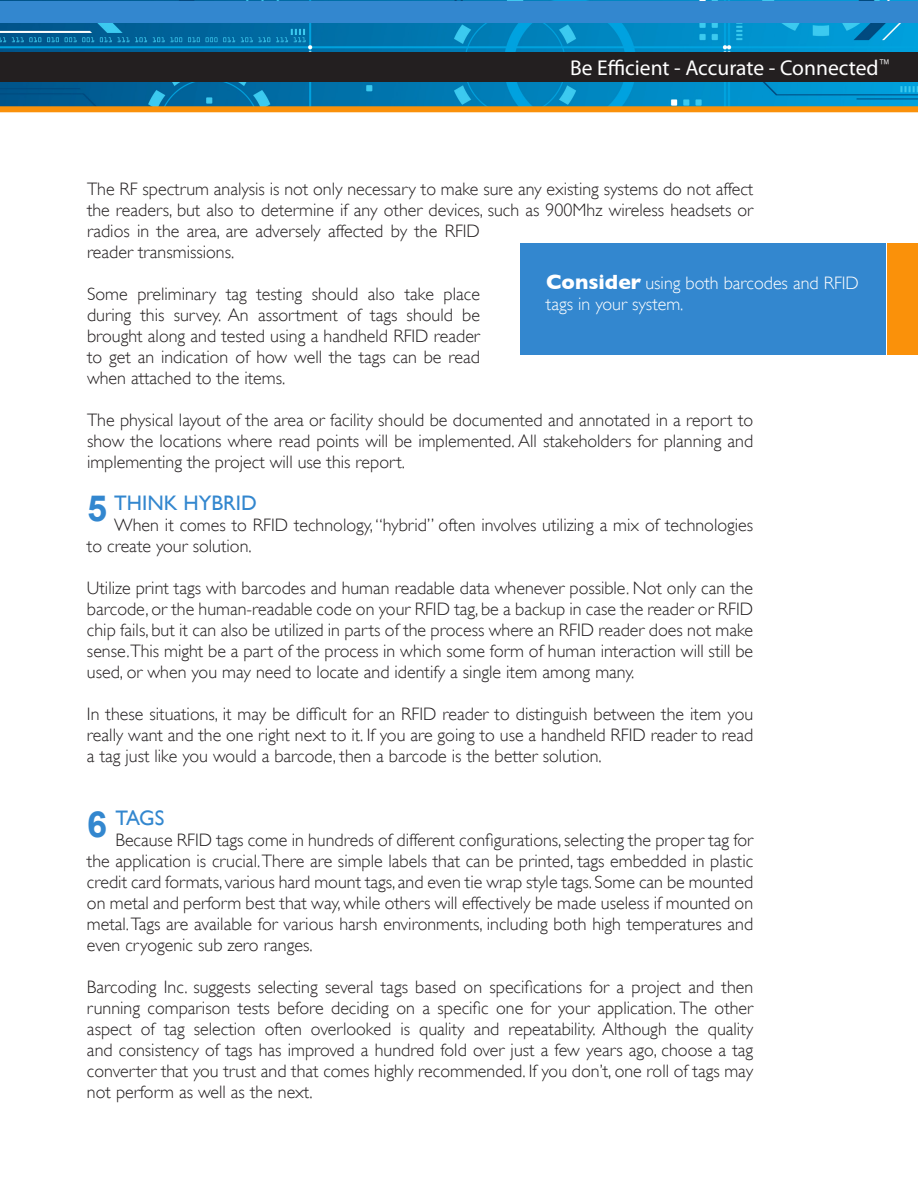
<style>
.page{position:relative;width:918px;height:1188px;background:#fff}
.page>*{position:absolute;margin:0;border:0;box-sizing:border-box;transform-origin:0 0}
.t1{font:700 36px "Arial";color:#3387cf}
.t2{font:21.45px "Myriad Pro";color:#fff}
.t3{font:21px "Gill Sans";color:#3387cf}
.t4{font:300 18px/21px "Gill Sans";color:#231f20;text-align:justify}
.t5{font:300 18px/21.6px "Gill Sans";color:#fff}
.s1{font-weight:700;font-size:21px}
</style>
<div class="page">
<img style="left:0;top:0;width:918px;height:106px">
<div style="left:0;top:52px;width:918px;height:30px;background:#231f20"></div>
<div style="left:0;top:1px;width:918px;height:22px;background:#3387cf"></div>
<div style="left:0;top:106px;width:918px;height:6px;background:#fa910a"></div>
<div style="left:520px;top:243px;width:366px;height:112px;background:#3387cf"></div>
<div style="left:887px;top:243px;width:31px;height:112px;background:#fa910a"></div>
<p class="t2" style="left:570px;top:54px;width:322px">Be Efficient - Accurate - Connected<sup>™</sup></p>
<p class="t4" style="left:87px;top:179px;width:668px;text-align:left">The RF spectrum analysis is not only necessary to make sure any existing systems do not affect the readers, but also to determine if any other devices, such as 900Mhz wireless headsets or radios in the area, are adversely affected by the RFID<br>reader transmissions.</p>
<p class="t4" style="left:87px;top:284px;width:395px">Some preliminary tag testing should also take place during this survey. An assortment of tags should be brought along and tested using a handheld RFID reader to get an indication of how well the tags can be read when attached to the items.</p>
<p class="t4" style="left:87px;top:410px;width:668px">The physical layout of the area or facility should be documented and annotated in a report to show the locations where read points will be implemented. All stakeholders for planning and implementing the project will use this report.</p>
<p class="t3" style="left:114px;top:491px;width:144px">THINK HYBRID</p>
<p class="t4" style="left:87px;top:515px;width:668px;text-indent:27px">When it comes to RFID technology, “hybrid” often involves utilizing a mix of technologies to create your solution.</p>
<p class="t4" style="left:87px;top:578px;width:668px">Utilize print tags with barcodes and human readable data whenever possible. Not only can the barcode, or the human-readable code on your RFID tag, be a backup in case the reader or RFID chip fails, but it can also be utilized in parts of the process where an RFID reader does not make sense.This might be a part of the process in which some form of human interaction will still be used, or when you may need to locate and identify a single item among many.</p>
<p class="t4" style="left:87px;top:704px;width:668px">In these situations, it may be difficult for an RFID reader to distinguish between the item you really want and the one right next to it. If you are going to use a handheld RFID reader to read a tag just like you would a barcode, then a barcode is the better solution.</p>
<p class="t5" style="left:546px;top:272px;width:314px"><span class="s1">Consider</span> using both barcodes and RFID tags in your system.</p>
<p class="t1" style="left:87px;top:484px;width:22px">5</p>
<p class="t3" style="left:115px;top:806px;width:50px">TAGS</p>
<p class="t4" style="left:87px;top:830px;width:668px;text-indent:28px">Because RFID tags come in hundreds of different configurations, selecting the proper tag for the application is crucial. There are simple labels that can be printed, tags embedded in plastic credit card formats, various hard mount tags, and even tie wrap style tags. Some can be mounted on metal and perform best that way, while others will effectively be made useless if mounted on metal. Tags are available for various harsh environments, including both high temperatures and even cryogenic sub zero ranges.</p>
<p class="t4" style="left:87px;top:977px;width:668px">Barcoding Inc. suggests selecting several tags based on specifications for a project and then running comparison tests before deciding on a specific one for your application. The other aspect of tag selection often overlooked is quality and repeatability. Although the quality and consistency of tags has improved a hundred fold over just a few years ago, choose a tag converter that you trust and that comes highly recommended. If you don’t, one roll of tags may not perform as well as the next.</p>
<p class="t1" style="left:87px;top:801px;width:22px">6</p>
</div>
